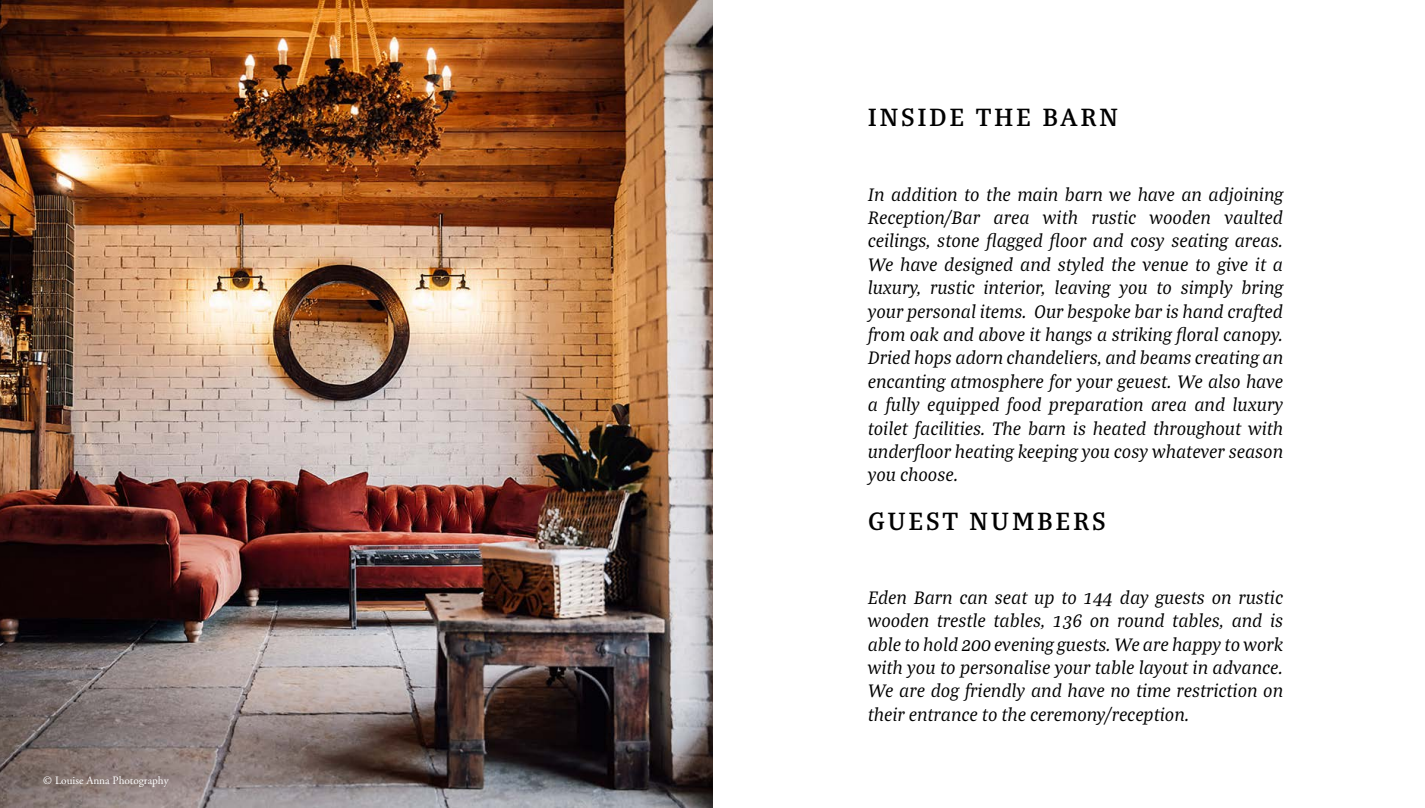
<style>
.page{position:relative;width:1425px;height:808px;background:#fff}
.page>*{position:absolute;margin:0;border:0;box-sizing:border-box;transform-origin:0 0}
.t1{font:600 27px "Bagatela";letter-spacing:.1em;color:#000}
.t2{font:italic 19.5px/23.4px "Bagatela";color:#000;text-align:justify}
.t3{font:11.25px "Adobe Garamond Pro";color:#fff}
</style>
<div class="page">
<img style="left:0;top:0;width:712px;height:808px">
<p class="t3" style="left:43px;top:774px;width:127px">© Louise Anna Photography</p>
<h1 class="t1" style="left:867px;top:100px;width:252px">INSIDE THE BARN</h1>
<p class="t2" style="left:867px;top:181px;width:417px">In addition to the main barn we have an adjoining Reception/Bar area with rustic wooden vaulted ceilings, stone flagged floor and cosy seating areas.<br>We have designed and styled the venue to give it a luxury, rustic interior, leaving you to simply bring your personal items. Our bespoke bar is hand crafted from oak and above it hangs a striking floral canopy.<br>Dried hops adorn chandeliers, and beams creating an encanting atmosphere for your geuest. We also have a fully equipped food preparation area and luxury toilet facilities. The barn is heated throughout with underfloor heating keeping you cosy whatever season you choose.</p>
<h1 class="t1" style="left:867px;top:503px;width:240px">GUEST NUMBERS</h1>
<p class="t2" style="left:867px;top:584px;width:417px">Eden Barn can seat up to 144 day guests on rustic wooden trestle tables, 136 on round tables, and is able to hold 200 evening guests. We are happy to work with you to personalise your table layout in advance.<br>We are dog friendly and have no time restriction on their entrance to the ceremony/reception.</p>
</div>
